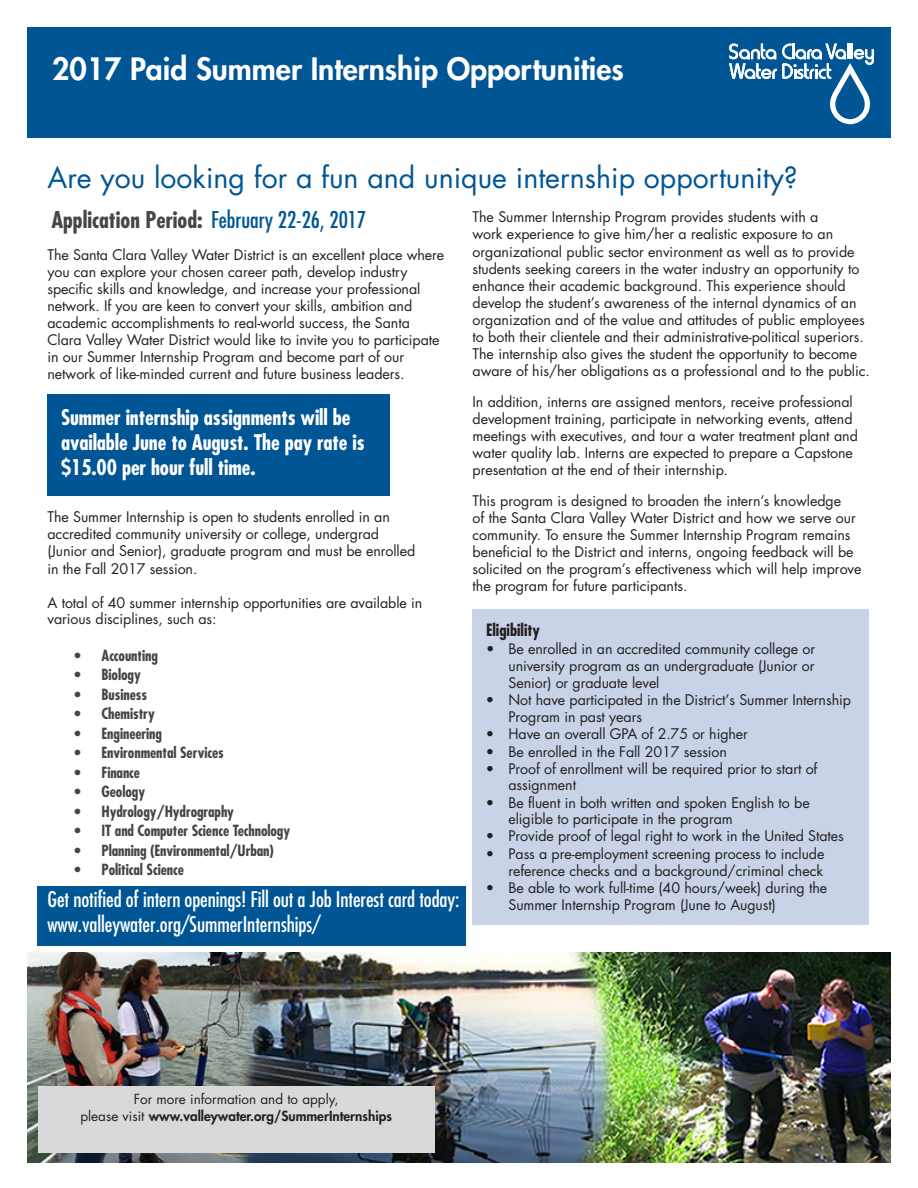
<style>
.page{position:relative;width:918px;height:1188px;background:#fff}
.page>*{position:absolute;margin:0;border:0;box-sizing:border-box;transform-origin:0 0}
.I-Copyright{font:800 30px "Futura Std";color:#fff}
.I-Copyright-2{font:28.5px "Futura Std";color:#005595}
.I-Copyright-3{font:700 condensed 22.5px "Futura Std";color:#454647}
.t1{font:condensed 21px "Futura Std";letter-spacing:-.005em;color:#fff}
.I-Copyright-4{font:700 condensed 21px "Futura Std";letter-spacing:-.005em;color:#fff}
.I-Copyright-5{font:700 condensed 16.5px "Futura Std";color:#231f20}
.I-Copyright-6{font:700 condensed 15px "Futura Std";letter-spacing:-.005em;color:#454647}
.I-Copyright-7{font:14.25px/17.1px "Futura Std";letter-spacing:-.005em;color:#231f20}
.I-Copyright-8{font:800 13.5px "Futura Std";color:#231f20}
.I-Copyright-9{font:13.5px "Futura Std";color:#231f20}
.s1{font-weight:400;color:#005595}
.s2{font-weight:400}
</style>
<div class="page">
<div style="left:38px;top:886px;width:428px;height:59px;background:#005595"></div>
<div style="left:27px;top:27px;width:864px;height:110px;background:#005595"></div>
<svg style="left:729px;top:43px;width:145px;height:81px"></svg>
<img style="left:27px;top:953px;width:864px;height:209px">
<div style="left:48px;top:394px;width:342px;height:102px;background:#005595"></div>
<div style="left:38px;top:1086px;width:397px;height:67px;background:#d8d9db"></div>
<div style="left:472px;top:609px;width:397px;height:315px;background:#c8d3e7"></div>
<p class="I-Copyright" style="left:52px;top:50px;width:573px">2017 Paid Summer Internship Opportunities</p>
<p class="I-Copyright-2" style="left:48px;top:159px;width:752px">Are you looking for a fun and unique internship opportunity?</p>
<p class="I-Copyright-3" style="left:51px;top:205px;width:317px">Application Period: <span class="s1">February 22-26, 2017</span></p>
<p class="I-Copyright-7" style="left:48px;top:246px;width:398px">The Santa Clara Valley Water District is an excellent place where you can explore your chosen career path, develop industry specific skills and knowledge, and increase your professional network. If you are keen to convert your skills, ambition and academic accomplishments to real-world success, the Santa Clara Valley Water District would like to invite you to participate in our Summer Internship Program and become part of our network of like-minded current and future business leaders.</p>
<p class="I-Copyright-7" style="left:472px;top:209px;width:399px">The Summer Internship Program provides students with a<br>work experience to give him/her a realistic exposure to an organizational public sector environment as well as to provide students seeking careers in the water industry an opportunity to enhance their academic background. This experience should develop the student’s awareness of the internal dynamics of an organization and of the value and attitudes of public employees to both their clientele and their administrative-political superiors.<br>The internship also gives the student the opportunity to become aware of his/her obligations as a professional and to the public.</p>
<p class="I-Copyright-7" style="left:472px;top:393px;width:387px">In addition, interns are assigned mentors, receive professional development training, participate in networking events, attend meetings with executives, and tour a water treatment plant and water quality lab. Interns are expected to prepare a Capstone presentation at the end of their internship.</p>
<p class="I-Copyright-7" style="left:472px;top:492px;width:391px">This program is designed to broaden the intern’s knowledge<br>of the Santa Clara Valley Water District and how we serve our community. To ensure the Summer Internship Program remains beneficial to the District and interns, ongoing feedback will be solicited on the program’s effectiveness which will help improve the program for future participants.</p>
<p class="I-Copyright-5" style="left:486px;top:620px;width:56px">Eligibility</p>
<p class="I-Copyright-7" style="left:508px;top:641px;width:308px;text-align:justify;text-indent:-22px">• Be enrolled in an accredited community college or university program as an undergraduate (Junior or Senior) or graduate level</p>
<p class="I-Copyright-7" style="left:508px;top:692px;width:344px;line-height:16.4px;text-indent:-23px">• Not have participated in the District’s Summer Internship<br>Program in past years</p>
<p class="I-Copyright-7" style="left:486px;top:725px;width:264px">• Have an overall GPA of 2.75 or higher</p>
<p class="I-Copyright-7" style="left:486px;top:743px;width:243px">• Be enrolled in the Fall 2017 session</p>
<p class="I-Copyright-7" style="left:508px;top:760px;width:311px;line-height:16.4px;text-indent:-22px">• Proof of enrollment will be required prior to start of assignment</p>
<p class="I-Copyright-7" style="left:508px;top:795px;width:303px;line-height:16.4px;text-indent:-22px">• Be fluent in both written and spoken English to be eligible to participate in the program</p>
<p class="I-Copyright-7" style="left:486px;top:828px;width:359px">• Provide proof of legal right to work in the United States</p>
<p class="I-Copyright-7" style="left:486px;top:846px;width:340px;line-height:16.4px;text-align:right">• Pass a pre-employment screening process to include reference checks and a background/criminal check</p>
<p class="I-Copyright-7" style="left:486px;top:880px;width:343px">• Be able to work full-time (40 hours/week) during the</p>
<p class="I-Copyright-4" style="left:61px;top:404px;width:291px">Summer internship assignments will be</p>
<p class="I-Copyright-4" style="left:61px;top:429px;width:305px">available June to August. The pay rate is</p>
<p class="I-Copyright-4" style="left:61px;top:455px;width:196px">$15.00 per hour full time.</p>
<p class="I-Copyright-7" style="left:48px;top:508px;width:369px">The Summer Internship is open to students enrolled in an accredited community university or college, undergrad (Junior and Senior), graduate program and must be enrolled in the Fall 2017 session.</p>
<p class="I-Copyright-7" style="left:48px;top:595px;width:376px;line-height:16.4px">A total of 40 summer internship opportunities are available in various disciplines, such as:</p>
<p class="I-Copyright-6" style="left:75px;top:646px;width:85px">• Accounting</p>
<p class="I-Copyright-6" style="left:75px;top:666px;width:68px">• Biology</p>
<p class="I-Copyright-6" style="left:75px;top:685px;width:74px">• Business</p>
<p class="I-Copyright-6" style="left:75px;top:705px;width:82px">• Chemistry</p>
<p class="I-Copyright-6" style="left:75px;top:724px;width:89px">• Engineering</p>
<p class="I-Copyright-6" style="left:75px;top:744px;width:151px">• Environmental Services</p>
<p class="I-Copyright-6" style="left:75px;top:763px;width:67px">• Finance</p>
<p class="I-Copyright-6" style="left:75px;top:783px;width:72px">• Geology</p>
<p class="I-Copyright-6" style="left:75px;top:802px;width:161px">• Hydrology/Hydrography</p>
<p class="I-Copyright-6" style="left:75px;top:822px;width:217px">• IT and Computer Science Technology</p>
<p class="I-Copyright-6" style="left:75px;top:841px;width:201px">• Planning (Environmental/Urban)</p>
<p class="I-Copyright-6" style="left:75px;top:861px;width:111px">• Political Science</p>
<h3 class="t1" style="left:48px;top:887px;width:414px">Get notified of intern openings! Fill out a Job Interest card today:</h3>
<p class="I-Copyright-7" style="left:508px;top:896px;width:269px">Summer Internship Program (June to August)</p>
<h3 class="t1" style="left:48px;top:912px;width:275px">www.valleywater.org/SummerInternships/</h3>
<p class="I-Copyright-9" style="left:134px;top:1091px;width:206px">For more information and to apply,</p>
<p class="I-Copyright-8" style="left:80px;top:1107px;width:313px"><span class="s2">please visit</span> www.valleywater.org/SummerInternships</p>
</div>
